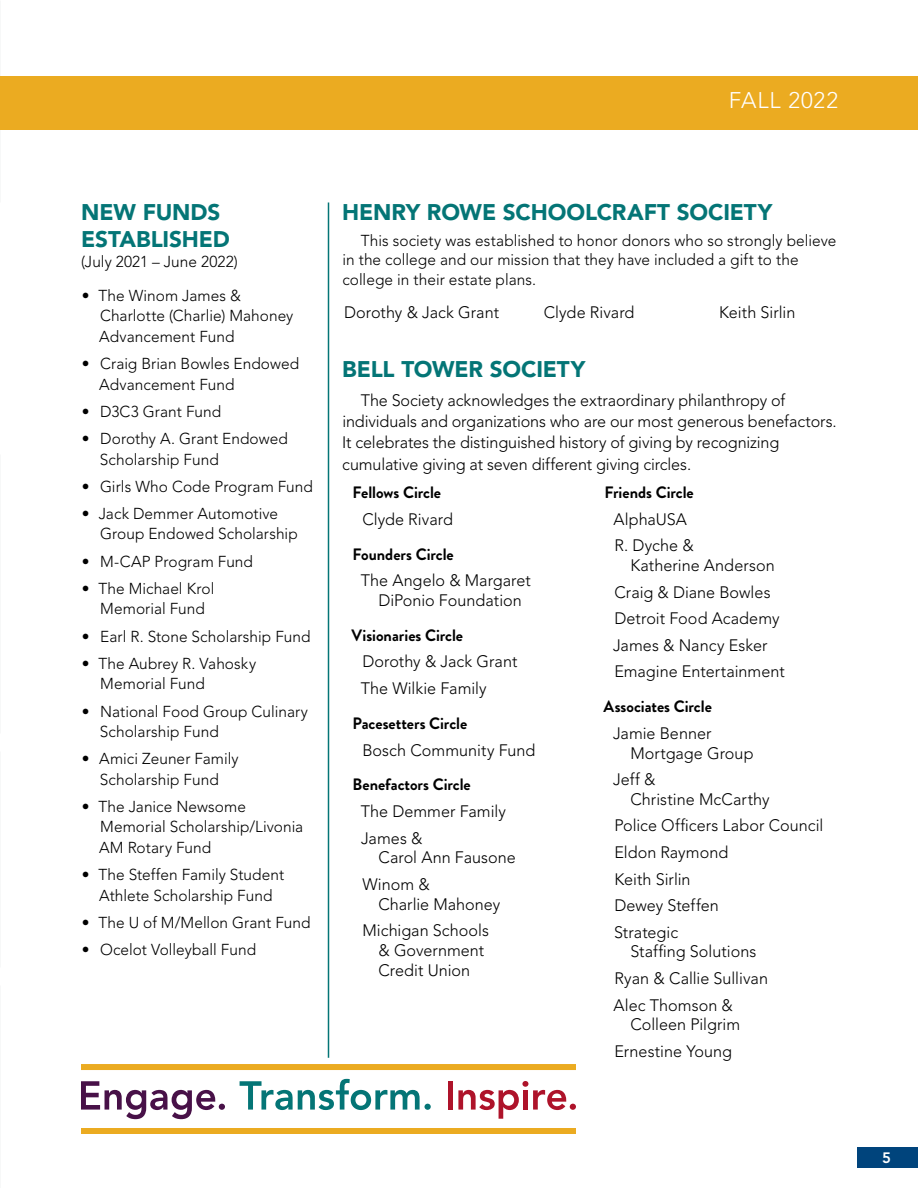
<style>
.page{position:relative;width:918px;height:1188px;background:#fff}
.page>*{position:absolute;margin:0;border:0;box-sizing:border-box;transform-origin:0 0}
.t1{font:900 22.5px/27px "Avenir LT Std";letter-spacing:-.005em;color:#047576}
.t2{font:300 22.5px "Avenir LT Std";letter-spacing:.04em;color:#fff}
.t3{font:300 16.5px/26.5px "Avenir LT Std";color:#000}
.t4{font:700 16.5px "Brandon Grotesque";color:#000}
.t5{font:300 15.75px/20.4px "Avenir LT Std";letter-spacing:.005em;color:#000}
.t6{font:800 15px "Avenir LT Std";color:#fff}
</style>
<div class="page">
<svg style="left:81px;top:1081px;width:144px;height:38px"></svg>
<svg style="left:240px;top:1079px;width:180px;height:31px"></svg>
<div style="left:424px;top:1104px;width:7px;height:6px;background:#047576;border-radius:50%"></div>
<div style="left:448px;top:1081px;width:5px;height:29px;background:#ae132a"></div>
<svg style="left:458px;top:1081px;width:118px;height:38px"></svg>
<div style="left:81px;top:1064px;width:495px;height:6px;background:#ebab21"></div>
<div style="left:81px;top:1128px;width:495px;height:6px;background:#ebab21"></div>
<hr style="left:328px;top:202px;width:1px;height:856px;background:#047576">
<div style="left:857px;top:1148px;width:61px;height:20px;background:#00447c"></div>
<div style="left:0;top:76px;width:918px;height:54px;background:#ebab21"></div>
<h1 class="t2" style="left:729px;top:87px;width:111px">FALL 2022</h1>
<h1 class="t1" style="left:81px;top:198px;width:150px">NEW FUNDS<br>ESTABLISHED</h1>
<p class="t5" style="left:81px;top:251px;width:158px">(July 2021 – June 2022)</p>
<p class="t5" style="left:99px;top:285px;width:196px;text-indent:-17px">• The Winom James &amp;<br>Charlotte (Charlie) Mahoney<br>Advancement Fund</p>
<p class="t5" style="left:99px;top:353px;width:201px;text-indent:-17px">• Craig Brian Bowles Endowed<br>Advancement Fund</p>
<p class="t5" style="left:82px;top:401px;width:141px">• D3C3 Grant Fund</p>
<p class="t5" style="left:100px;top:429px;width:190px;text-indent:-18px">• Dorothy A. Grant Endowed<br>Scholarship Fund</p>
<p class="t5" style="left:82px;top:476px;width:233px">• Girls Who Code Program Fund</p>
<p class="t5" style="left:100px;top:503px;width:199px;text-indent:-18px">• Jack Demmer Automotive<br>Group Endowed Scholarship</p>
<p class="t5" style="left:82px;top:551px;width:173px">• M-CAP Program Fund</p>
<p class="t5" style="left:82px;top:578px;width:134px;text-align:center">• The Michael Krol<br>Memorial Fund</p>
<p class="t5" style="left:82px;top:626px;width:230px">• Earl R. Stone Scholarship Fund</p>
<p class="t5" style="left:100px;top:653px;width:157px;text-indent:-18px">• The Aubrey R. Vahosky<br>Memorial Fund</p>
<p class="t5" style="left:100px;top:701px;width:210px;text-indent:-18px">• National Food Group Culinary<br>Scholarship Fund</p>
<p class="t5" style="left:82px;top:749px;width:158px;text-align:center">• Amici Zeuner Family<br>Scholarship Fund</p>
<p class="t5" style="left:99px;top:796px;width:206px;text-indent:-17px">• The Janice Newsome<br>Memorial Scholarship/Livonia<br>AM Rotary Fund</p>
<p class="t5" style="left:82px;top:865px;width:204px;text-align:center">• The Steffen Family Student<br>Athlete Scholarship Fund</p>
<p class="t5" style="left:82px;top:912px;width:230px">• The U of M/Mellon Grant Fund</p>
<p class="t5" style="left:82px;top:940px;width:176px">• Ocelot Volleyball Fund</p>
<h1 class="t1" style="left:342px;top:198px;width:432px">HENRY ROWE SCHOOLCRAFT SOCIETY</h1>
<p class="t5" style="left:342px;top:231px;width:496px;line-height:19.5px;text-indent:18px">This society was established to honor donors who so strongly believe in the college and our mission that they have included a gift to the college in their estate plans.</p>
<p class="t3" style="left:344px;top:299px;width:156px">Dorothy &amp; Jack Grant</p>
<p class="t3" style="left:544px;top:299px;width:92px">Clyde Rivard</p>
<p class="t3" style="left:719px;top:299px;width:78px">Keith Sirlin</p>
<h1 class="t1" style="left:342px;top:356px;width:245px">BELL TOWER SOCIETY</h1>
<p class="t3" style="left:342px;top:389px;width:496px;line-height:21.5px;text-indent:19px">The Society acknowledges the extraordinary philanthropy of individuals and organizations who are our most generous benefactors.<br>It celebrates the distinguished history of giving by recognizing cumulative giving at seven different giving circles.</p>
<p class="t4" style="left:352px;top:481px;width:90px">Fellows Circle</p>
<p class="t3" style="left:362px;top:506px;width:92px">Clyde Rivard</p>
<p class="t4" style="left:352px;top:542px;width:103px">Founders Circle</p>
<p class="t3" style="left:361px;top:571px;width:172px;line-height:19.8px;text-align:center">The Angelo &amp; Margaret<br>DiPonio Foundation</p>
<p class="t4" style="left:352px;top:624px;width:113px">Visionaries Circle</p>
<p class="t3" style="left:361px;top:649px;width:158px">Dorothy &amp; Jack Grant<br>The Wilkie Family</p>
<p class="t4" style="left:352px;top:712px;width:116px">Pacesetters Circle</p>
<p class="t3" style="left:362px;top:737px;width:175px">Bosch Community Fund</p>
<p class="t4" style="left:352px;top:773px;width:120px">Benefactors Circle</p>
<p class="t3" style="left:361px;top:798px;width:147px">The Demmer Family<br>James &amp;</p>
<p class="t3" style="left:362px;top:844px;width:155px;text-indent:16px">Carol Ann Fausone<br>Winom &amp;</p>
<p class="t3" style="left:363px;top:891px;width:139px;text-indent:16px">Charlie Mahoney<br>Michigan Schools</p>
<p class="t3" style="left:378px;top:941px;width:107px;line-height:19.8px">&amp; Government<br>Credit Union</p>
<p class="t4" style="left:604px;top:481px;width:91px">Friends Circle</p>
<p class="t3" style="left:614px;top:506px;width:82px">AlphaUSA<br>R. Dyche &amp;</p>
<p class="t3" style="left:613px;top:552px;width:173px;text-indent:17px">Katherine Anderson<br>Craig &amp; Diane Bowles<br>Detroit Food Academy<br>James &amp; Nancy Esker<br>Emagine Entertainment</p>
<p class="t4" style="left:604px;top:695px;width:110px">Associates Circle</p>
<p class="t3" style="left:630px;top:723px;width:125px;line-height:19.8px;text-indent:-17px">Jamie Benner<br>Mortgage Group</p>
<p class="t3" style="left:630px;top:770px;width:141px;line-height:19.8px;text-indent:-17px">Jeff &amp;<br>Christine McCarthy</p>
<p class="t3" style="left:614px;top:813px;width:211px">Police Officers Labor Council<br>Eldon Raymond<br>Keith Sirlin<br>Dewey Steffen<br>Strategic</p>
<p class="t3" style="left:614px;top:939px;width:156px;text-indent:17px">Staffing Solutions<br>Ryan &amp; Callie Sullivan<br>Alec Thomson &amp;</p>
<p class="t3" style="left:614px;top:1011px;width:127px;text-indent:16px">Colleen Pilgrim<br>Ernestine Young</p>
<p class="t6" style="left:882px;top:1149px;width:10px">5</p>
</div>
